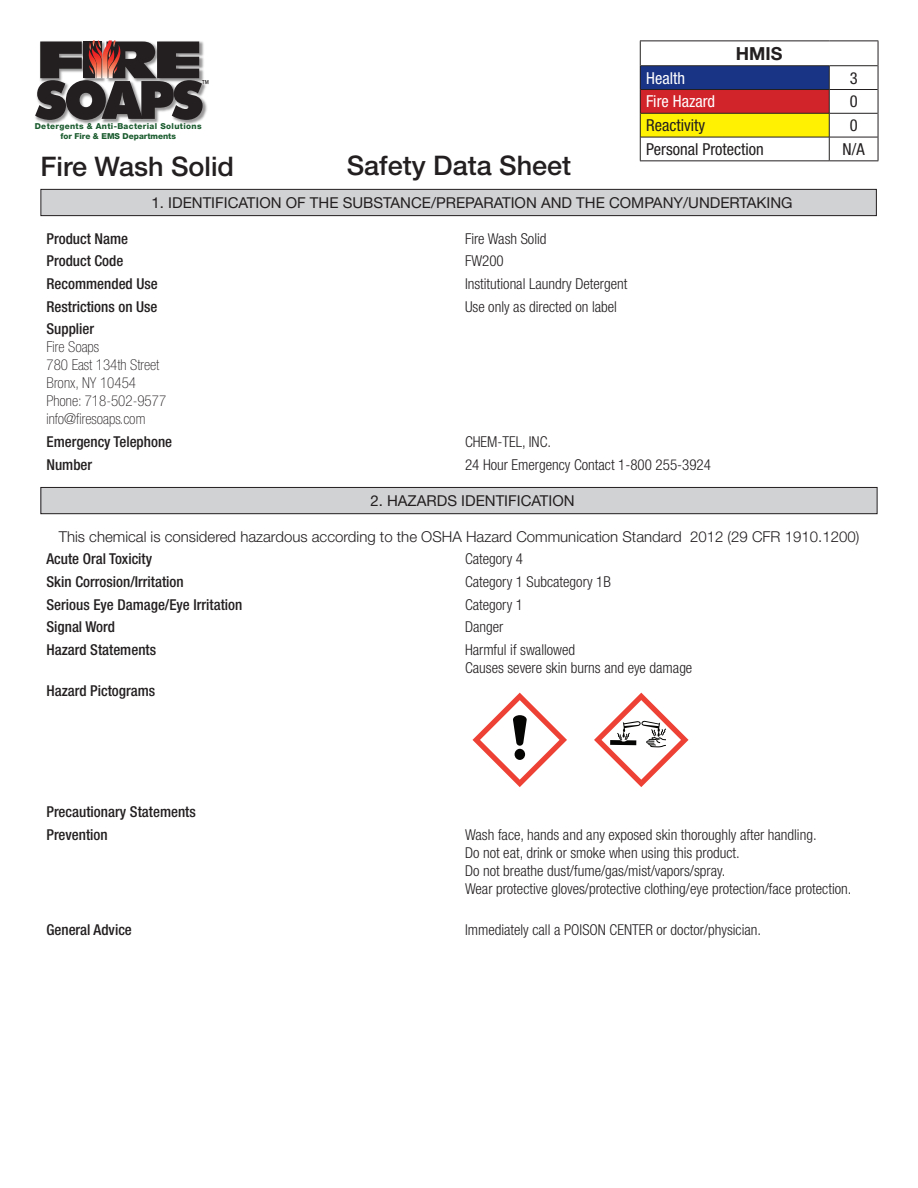
<style>
.page{position:relative;width:918px;height:1188px;background:#fff}
.page>*{position:absolute;margin:0;border:0;box-sizing:border-box;transform-origin:0 0}
.Section_Text{font:500 27px "Helvetica Neue LT Std";color:#231f20}
.t1{font:700 18px "Helvetica Neue LT Std";color:#231f20}
.t2{font:condensed 16.5px "Helvetica Neue LT Std";color:#231f20}
.t3{font:condensed 16.5px "Helvetica Neue LT Std";color:#fff}
.Section_Text-2{font:300 condensed 15px "Helvetica Neue LT Std";color:#231f20}
.Section_Text-3{font:500 condensed 15px "Helvetica Neue LT Std";color:#231f20}
.Table{font:300 15px "Helvetica Neue LT Std";color:#231f20}
.Section_Text-4{font:15px "Helvetica Neue LT Std";color:#231f20}
.t4{font:100 condensed 15px "Helvetica Neue LT Std";color:#231f20}
.Table-2{font:500 condensed 15px "Helvetica Neue LT Std";color:#231f20}
.t5{font:500 9.75px "Helvetica Neue LT Std";color:#231f20;scale:.75 1}
.t6{font:800 8.25px/9.8px "Helvetica Neue LT Std";letter-spacing:.04em;color:#1a5b2e;text-align:center}
</style>
<div class="page">
<img style="left:37px;top:43px;width:170px;height:81px">
<svg style="left:35px;top:40px;width:168px;height:80px;background:#5e5353"></svg>
<div style="left:640px;top:66px;width:189px;height:24px;background:#1a3485"></div>
<div style="left:640px;top:90px;width:189px;height:23px;background:#d1232a"></div>
<div style="left:640px;top:113px;width:189px;height:24px;background:#fff101"></div>
<hr style="left:640px;top:40px;width:189px;height:1px;background:#231f20">
<hr style="left:829px;top:40px;width:49px;height:1px;background:#231f20">
<svg style="left:878px;top:41px;width:1px;height:119px"></svg>
<hr style="left:640px;top:160px;width:189px;height:1px;background:#231f20">
<hr style="left:829px;top:160px;width:49px;height:1px;background:#231f20">
<hr style="left:829px;top:65px;width:49px;height:1px;background:#231f20">
<hr style="left:829px;top:89px;width:49px;height:1px;background:#231f20">
<hr style="left:641px;top:113px;width:188px;height:1px;background:#231f20">
<hr style="left:829px;top:113px;width:49px;height:1px;background:#231f20">
<hr style="left:641px;top:137px;width:188px;height:1px;background:#231f20">
<hr style="left:829px;top:137px;width:49px;height:1px;background:#231f20">
<hr style="left:641px;top:65px;width:188px;height:1px;background:#231f20">
<svg style="left:829px;top:66px;width:1px;height:94px"></svg>
<hr style="left:641px;top:89px;width:188px;height:1px;background:#231f20">
<svg style="left:640px;top:41px;width:1px;height:119px"></svg>
<div style="left:41px;top:189px;width:835px;height:27px;background:#d1d2d4"></div>
<div style="left:40px;top:189px;width:837px;height:27px;border:1px solid #231f20"></div>
<div style="left:41px;top:487px;width:836px;height:27px;background:#d1d2d4"></div>
<div style="left:40px;top:487px;width:838px;height:27px;border:1px solid #231f20"></div>
<svg style="left:472px;top:693px;width:95px;height:94px"></svg>
<svg style="left:594px;top:693px;width:95px;height:94px"></svg>
<p class="t5" style="left:202px;top:78px;width:11px">™</p>
<p class="t6" style="left:35px;top:121px;width:168px">Detergents &amp; Anti-Bacterial Solutions for Fire &amp; EMS Departments</p>
<p class="Section_Text" style="left:40px;top:150px;width:195px">Fire Wash Solid</p>
<p class="Section_Text" style="left:347px;top:149px;width:226px">Safety Data Sheet</p>
<p class="t1" style="left:736px;top:42px;width:48px">HMIS</p>
<p class="t3" style="left:646px;top:68px;width:40px">Health</p>
<p class="t2" style="left:850px;top:68px;width:9px">3</p>
<p class="t3" style="left:646px;top:92px;width:71px">Fire Hazard</p>
<p class="t2" style="left:850px;top:92px;width:9px">0</p>
<p class="t2" style="left:646px;top:116px;width:60px">Reactivity</p>
<p class="t2" style="left:850px;top:116px;width:9px">0</p>
<p class="t2" style="left:646px;top:139px;width:119px">Personal Protection</p>
<p class="t2" style="left:843px;top:139px;width:24px">N/A</p>
<p class="Section_Text-4" style="left:152px;top:194px;width:643px">1. IDENTIFICATION OF THE SUBSTANCE/PREPARATION AND THE COMPANY/UNDERTAKING</p>
<p class="Table-2" style="left:46px;top:229px;width:83px">Product Name</p>
<p class="Section_Text-2" style="left:465px;top:230px;width:83px">Fire Wash Solid</p>
<p class="Table-2" style="left:46px;top:252px;width:78px">Product Code</p>
<p class="Section_Text-2" style="left:465px;top:252px;width:40px">FW200</p>
<p class="Section_Text-3" style="left:46px;top:275px;width:113px">Recommended Use</p>
<p class="Section_Text-2" style="left:465px;top:275px;width:164px">Institutional Laundry Detergent</p>
<p class="Section_Text-3" style="left:46px;top:297px;width:113px">Restrictions on Use</p>
<p class="Section_Text-2" style="left:465px;top:298px;width:154px">Use only as directed on label</p>
<p class="Section_Text-3" style="left:46px;top:320px;width:49px">Supplier</p>
<p class="t4" style="left:46px;top:339px;width:54px">Fire Soaps</p>
<p class="t4" style="left:46px;top:357px;width:114px">780 East 134th Street</p>
<p class="t4" style="left:46px;top:375px;width:91px">Bronx, NY 10454</p>
<p class="t4" style="left:46px;top:393px;width:121px">Phone: 718-502-9577</p>
<p class="t4" style="left:46px;top:411px;width:100px">info@firesoaps.com</p>
<p class="Section_Text-3" style="left:46px;top:433px;width:127px">Emergency Telephone</p>
<p class="Section_Text-2" style="left:465px;top:433px;width:88px">CHEM-TEL, INC.</p>
<p class="Section_Text-3" style="left:46px;top:456px;width:47px">Number</p>
<p class="Section_Text-2" style="left:465px;top:456px;width:248px">24 Hour Emergency Contact 1-800 255-3924</p>
<p class="Section_Text-4" style="left:370px;top:492px;width:206px">2. HAZARDS IDENTIFICATION</p>
<p class="Table" style="left:59px;top:527px;width:802px">This chemical is considered hazardous according to the OSHA Hazard Communication Standard 2012 (29 CFR 1910.1200)</p>
<p class="Table-2" style="left:46px;top:550px;width:107px">Acute Oral Toxicity</p>
<p class="Section_Text-2" style="left:465px;top:550px;width:60px">Category 4</p>
<p class="Section_Text-3" style="left:46px;top:573px;width:139px">Skin Corrosion/Irritation</p>
<p class="Section_Text-2" style="left:465px;top:573px;width:147px">Category 1 Subcategory 1B</p>
<p class="Section_Text-3" style="left:46px;top:595px;width:197px">Serious Eye Damage/Eye Irritation</p>
<p class="Section_Text-2" style="left:465px;top:596px;width:60px">Category 1</p>
<p class="Section_Text-3" style="left:46px;top:618px;width:70px">Signal Word</p>
<p class="Section_Text-2" style="left:465px;top:619px;width:40px">Danger</p>
<p class="Section_Text-3" style="left:46px;top:641px;width:111px">Hazard Statements</p>
<p class="Section_Text-2" style="left:465px;top:641px;width:112px">Harmful if swallowed</p>
<p class="Section_Text-2" style="left:465px;top:659px;width:229px">Causes severe skin burns and eye damage</p>
<p class="Section_Text-3" style="left:46px;top:682px;width:110px">Hazard Pictograms</p>
<p class="Section_Text-3" style="left:46px;top:803px;width:151px">Precautionary Statements</p>
<p class="Section_Text-3" style="left:46px;top:826px;width:63px">Prevention</p>
<p class="Section_Text-2" style="left:465px;top:826px;width:353px">Wash face, hands and any exposed skin thoroughly after handling.</p>
<p class="Section_Text-2" style="left:465px;top:844px;width:276px">Do not eat, drink or smoke when using this product.</p>
<p class="Section_Text-2" style="left:465px;top:862px;width:262px">Do not breathe dust/fume/gas/mist/vapors/spray.</p>
<p class="Section_Text-2" style="left:465px;top:880px;width:388px">Wear protective gloves/protective clothing/eye protection/face protection.</p>
<p class="Section_Text-3" style="left:46px;top:921px;width:87px">General Advice</p>
<p class="Section_Text-2" style="left:465px;top:921px;width:298px">Immediately call a POISON CENTER or doctor/physician.</p>
</div>
